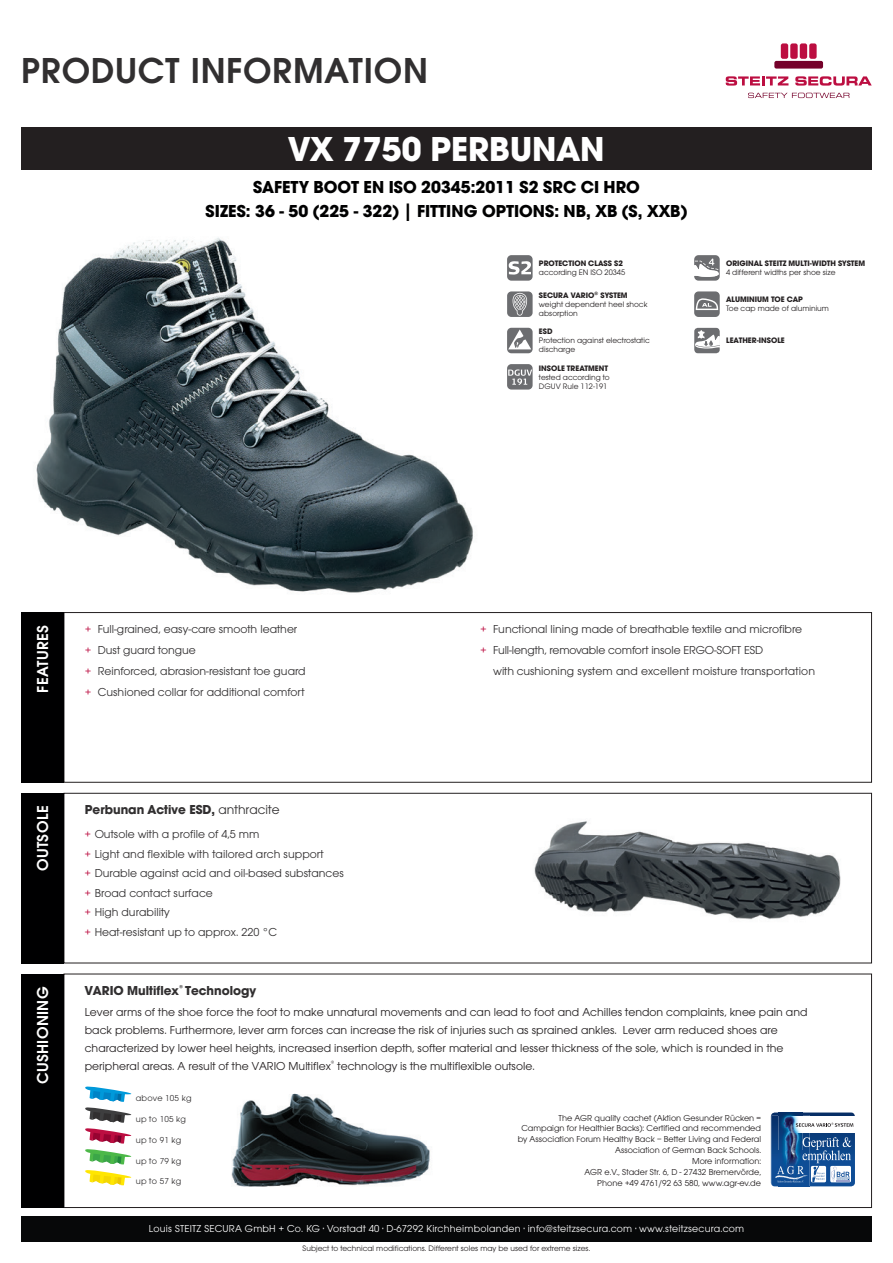
<style>
.page{position:relative;width:893px;height:1263px;background:#fff}
.page>*{position:absolute;margin:0;border:0;box-sizing:border-box;transform-origin:0 0}
.t1{font:600 37.5px "Avant Gard Goth EF";letter-spacing:.02em;color:#312f30}
.t2{font:700 36px "Avant Gard Goth EF";color:#fff}
.t3{font:700 18px/24px "Avant Gard Goth EF";color:#000001;text-align:center}
.t4{font:600 16.5px "Avant Gard Goth EF";letter-spacing:.02em;color:#fff}
.t5{font:700 13.5px "Avant Gard Goth EF";color:#312f30}
.t6{font:12px/19.5px "Avant Gard Goth EF";color:#312f30}
.t7{font:12px/18px "Avant Gard Goth EF";color:#231f20}
.t8{font:12px/21px "Avant Gard Goth EF";color:#bc0e41;text-align:justify}
.t9{font:10.5px "Avant Gard Goth EF";letter-spacing:.02em;color:#fff}
.t10{font:9px/10.8px "Avant Gard Goth EF";color:#231f20;text-align:right}
.t11{font:9px "Avant Gard Goth EF";letter-spacing:.02em;color:#312f30}
.t12{font:8.25px/9px "Avant Gard Goth EF";color:#231f20}
.t13{font:700 8.25px "Avant Gard Goth EF";color:#231f20}
.s1{font-weight:400}
.s2{color:#bc0e41}
</style>
<div class="page">
<div style="left:64px;top:612px;width:808px;height:170px;border:1px solid #231f20"></div>
<div style="left:64px;top:793px;width:808px;height:170px;border:1px solid #231f20"></div>
<div style="left:64px;top:974px;width:808px;height:234px;border:1px solid #231f20"></div>
<div style="left:21px;top:1216px;width:851px;height:26px;background:#070809"></div>
<svg style="left:726px;top:76px;width:62px;height:10px"></svg>
<svg style="left:795px;top:76px;width:77px;height:10px"></svg>
<div style="left:774px;top:61px;width:49px;height:8px;background:#75012a;border-radius:2px"></div>
<div style="left:781px;top:43px;width:7px;height:16px;background:#bc0e41;border-radius:2px"></div>
<div style="left:790px;top:43px;width:8px;height:16px;background:#bc0e41;border-radius:2px"></div>
<div style="left:800px;top:43px;width:7px;height:16px;background:#bc0e41;border-radius:2px"></div>
<div style="left:809px;top:43px;width:8px;height:16px;background:#bc0e41;border-radius:2px"></div>
<svg style="left:748px;top:93px;width:101px;height:5px"></svg>
<div style="left:21px;top:128px;width:851px;height:42px;background:#231f20"></div>
<div style="left:21px;top:612px;width:43px;height:170px;background:#000001"></div>
<div style="left:21px;top:793px;width:43px;height:170px;background:#000001"></div>
<div style="left:21px;top:974px;width:43px;height:234px;background:#000001"></div>
<svg style="left:85px;top:1086px;width:46px;height:100px"></svg>
<svg style="left:771px;top:1112px;width:84px;height:75px"></svg>
<img style="left:231px;top:1093px;width:199px;height:94px">
<img style="left:534px;top:821px;width:307px;height:99px">
<img style="left:36px;top:237px;width:437px;height:356px">
<div style="left:507px;top:255px;width:26px;height:26px;background:#6c6d70;border-radius:4px"></div>
<svg style="left:509px;top:261px;width:22px;height:14px"></svg>
<svg style="left:694px;top:255px;width:26px;height:26px"></svg>
<div style="left:507px;top:291px;width:26px;height:26px;background:#6c6d70;border-radius:4px"></div>
<svg style="left:513px;top:293px;width:14px;height:23px"></svg>
<div style="left:694px;top:291px;width:26px;height:26px;background:#6c6d70;border-radius:4px"></div>
<svg style="left:696px;top:298px;width:22px;height:12px"></svg>
<div style="left:507px;top:328px;width:26px;height:25px;background:linear-gradient(to right,#6c6d70,#6c6d70);border-radius:4px"></div>
<svg style="left:508px;top:329px;width:23px;height:20px"></svg>
<div style="left:694px;top:328px;width:26px;height:25px;background:#6c6d70;border-radius:4px"></div>
<svg style="left:695px;top:330px;width:25px;height:18px"></svg>
<div style="left:507px;top:364px;width:26px;height:26px;background:#6c6d70;border-radius:4px"></div>
<svg style="left:508px;top:369px;width:24px;height:16px"></svg>
<h1 class="t1" style="left:21px;top:48px;width:408px">PRODUCT INFORMATION</h1>
<h2 class="t2" style="left:288px;top:127px;width:318px">VX 7750 PERBUNAN</h2>
<h3 class="t3" style="left:206px;top:175px;width:483px">SAFETY BOOT EN ISO 20345:2011 S2 SRC CI HRO<br>SIZES: 36 - 50 (225 - 322) | FITTING OPTIONS: NB, XB (S, XXB)</h3>
<p class="t13" style="left:539px;top:258px;width:86px">PROTECTION CLASS S2</p>
<p class="t12" style="left:539px;top:268px;width:88px">according EN ISO 20345</p>
<p class="t13" style="left:539px;top:290px;width:90px">SECURA VARIO® SYSTEM</p>
<p class="t12" style="left:539px;top:300px;width:110px">weight dependent heel shock absorption</p>
<p class="t13" style="left:726px;top:258px;width:141px">ORIGINAL STEITZ MULTI-WIDTH SYSTEM</p>
<p class="t12" style="left:726px;top:268px;width:111px">4 different widths per shoe size</p>
<p class="t13" style="left:726px;top:295px;width:78px">ALUMINIUM TOE CAP</p>
<p class="t12" style="left:726px;top:304px;width:104px">Toe cap made of aluminium</p>
<p class="t13" style="left:539px;top:326px;width:15px">ESD</p>
<p class="t12" style="left:539px;top:336px;width:112px">Protection against electrostatic discharge</p>
<p class="t13" style="left:726px;top:335px;width:60px">LEATHER-INSOLE</p>
<p class="t13" style="left:539px;top:363px;width:71px">INSOLE TREATMENT</p>
<p class="t12" style="left:539px;top:372px;width:72px">tested according to<br>DGUV Rule 112-191</p>
<h3 class="t4" style="left:33px;top:693px;width:69px;rotate:-90deg">FEATURES</h3>
<p class="t8" style="left:85px;top:619px;width:7px">+ + + +</p>
<p class="t6" style="left:98px;top:619px;width:209px;line-height:21px">Full-grained, easy-care smooth leather Dust guard tongue<br>Reinforced, abrasion-resistant toe guard Cushioned collar for additional comfort</p>
<p class="t8" style="left:480px;top:619px;width:7px">+ +</p>
<p class="t6" style="left:493px;top:619px;width:323px;line-height:21px">Functional lining made of breathable textile and microfibre<br>Full-length, removable comfort insole ERGO-SOFT ESD<br>with cushioning system and excellent moisture transportation</p>
<h3 class="t4" style="left:33px;top:871px;width:67px;rotate:-90deg">OUTSOLE</h3>
<h3 class="t4" style="left:33px;top:1084px;width:99px;rotate:-90deg">CUSHIONING</h3>
<p class="t5" style="left:85px;top:801px;width:196px">Perbunan Active ESD, <span class="s1">anthracite</span></p>
<p class="t6" style="left:85px;top:825px;width:260px"><span class="s2">+</span> Outsole with a profile of 4,5 mm<br><span class="s2">+</span> Light and flexible with tailored arch support<br><span class="s2">+</span> Durable against acid and oil-based substances <span class="s2">+</span> Broad contact surface<br><span class="s2">+</span> High durability<br><span class="s2">+</span> Heat-resistant up to approx. 220 °C</p>
<p class="t5" style="left:85px;top:983px;width:173px">VARIO Multiflex<sup>®</sup> Technology</p>
<p class="t7" style="left:85px;top:1002px;width:724px">Lever arms of the shoe force the foot to make unnatural movements and can lead to foot and Achilles tendon complaints, knee pain and back problems. Furthermore, lever arm forces can increase the risk of injuries such as sprained ankles. Lever arm reduced shoes are characterized by lower heel heights, increased insertion depth, softer material and lesser thickness of the sole, which is rounded in the peripheral areas. A result of the VARIO Multiflex<sup>®</sup> technology is the multiflexible outsole.</p>
<p class="t11" style="left:136px;top:1093px;width:57px">above 105 kg</p>
<p class="t11" style="left:136px;top:1113px;width:52px">up to 105 kg</p>
<p class="t11" style="left:136px;top:1134px;width:47px">up to 91 kg</p>
<p class="t11" style="left:136px;top:1155px;width:47px">up to 79 kg</p>
<p class="t11" style="left:136px;top:1176px;width:47px">up to 57 kg</p>
<p class="t10" style="left:518px;top:1112px;width:245px">The AGR quality cachet (Aktion Gesunder Rücken = Campaign for Healthier Backs): Certified and recommended by Association Forum Healthy Back – Better Living and Federal Association of German Back Schools.<br>More information:<br>AGR e.V., Stader Str. 6, D - 27432 Bremervörde,<br>Phone +49 4761/92 63 580, www.agr-ev.de</p>
<p class="t9" style="left:149px;top:1223px;width:597px">Louis STEITZ SECURA GmbH + Co. KG · Vorstadt 40 · D-67292 Kirchheimbolanden · info@steitzsecura.com · www.steitzsecura.com</p>
<p class="t12" style="left:303px;top:1244px;width:289px">Subject to technical modifications. Different soles may be used for extreme sizes.</p>
</div>
